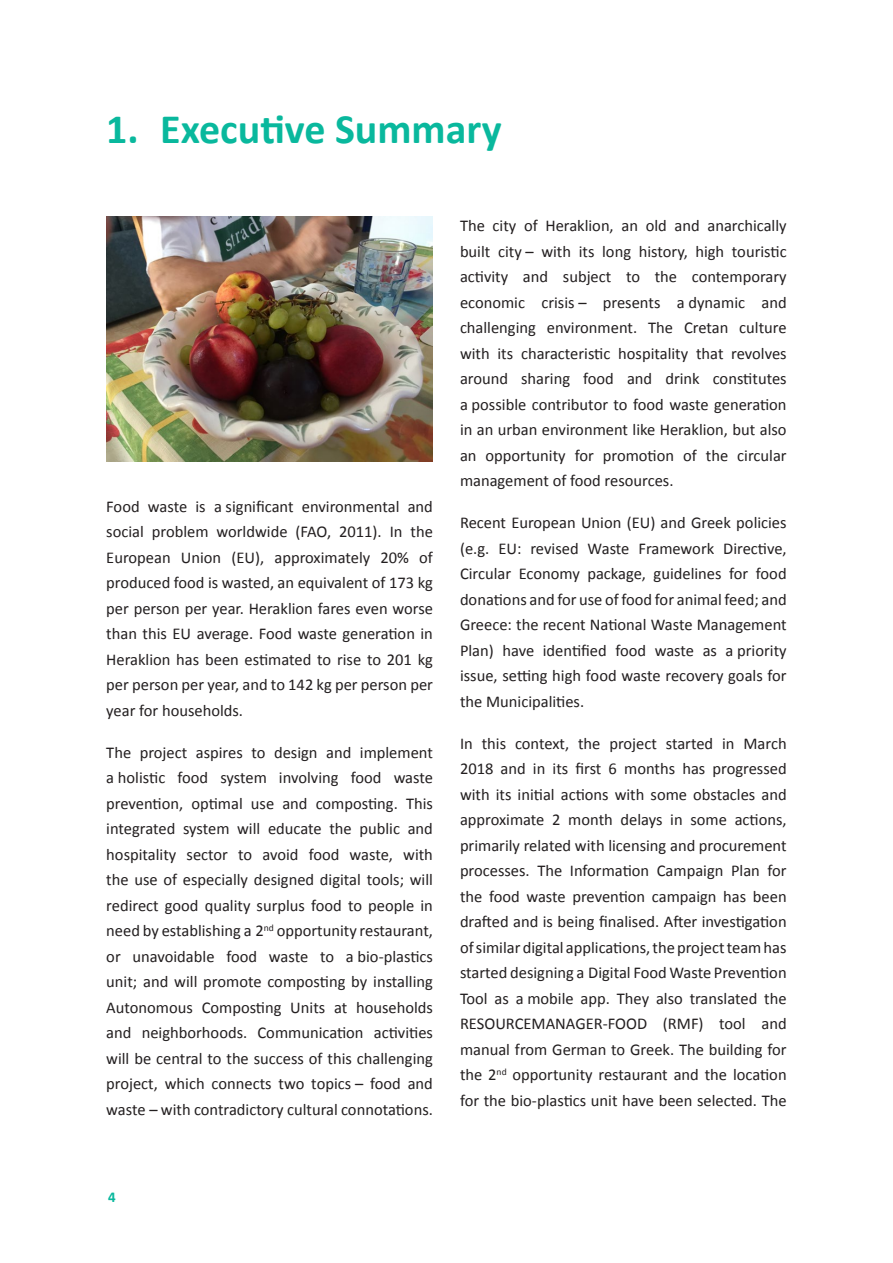
<style>
.page{position:relative;width:893px;height:1263px;background:#fff}
.page>*{position:absolute;margin:0;border:0;box-sizing:border-box;transform-origin:0 0}
.EXEC_SUMMARY_TITLE{font:700 42px "Calibri";color:#09b89d}
.EXEC_SUMMARY_Text{font:16.5px/25.5px "Calibri";color:#231f20;text-align:justify}
.t1{font:700 15px "Calibri";color:#09b89d}
</style>
<div class="page">
<img style="left:106px;top:217px;width:327px;height:245px">
<p class="EXEC_SUMMARY_TITLE" style="left:106px;top:99px;width:397px">1. Executive Summary</p>
<p class="EXEC_SUMMARY_Text" style="left:106px;top:493px;width:328px">Food waste is a significant environmental and social problem worldwide (FAO, 2011). In the European Union (EU), approximately 20% of produced food is wasted, an equivalent of 173 kg per person per year. Heraklion fares even worse than this EU average. Food waste generation in Heraklion has been estimated to rise to 201 kg per person per year, and to 142 kg per person per year for households.</p>
<p class="EXEC_SUMMARY_Text" style="left:106px;top:739px;width:328px">The project aspires to design and implement a holistic food system involving food waste prevention, optimal use and composting. This integrated system will educate the public and hospitality sector to avoid food waste, with the use of especially designed digital tools; will redirect good quality surplus food to people in need by establishing a 2<sup>nd</sup> opportunity restaurant, or unavoidable food waste to a bio-plastics unit; and will promote composting by installing Autonomous Composting Units at households and neighborhoods. Communication activities will be central to the success of this challenging project, which connects two topics – food and waste – with contradictory cultural connotations.</p>
<p class="EXEC_SUMMARY_Text" style="left:460px;top:213px;width:328px">The city of Heraklion, an old and anarchically built city – with its long history, high touristic activity and subject to the contemporary economic crisis – presents a dynamic and challenging environment. The Cretan culture with its characteristic hospitality that revolves around sharing food and drink constitutes a possible contributor to food waste generation in an urban environment like Heraklion, but also an opportunity for promotion of the circular management of food resources.</p>
<p class="EXEC_SUMMARY_Text" style="left:460px;top:510px;width:328px">Recent European Union (EU) and Greek policies (e.g. EU: revised Waste Framework Directive, Circular Economy package, guidelines for food donations and for use of food for animal feed; and Greece: the recent National Waste Management Plan) have identified food waste as a priority issue, setting high food waste recovery goals for the Municipalities.</p>
<p class="EXEC_SUMMARY_Text" style="left:460px;top:730px;width:328px">In this context, the project started in March 2018 and in its first 6 months has progressed with its initial actions with some obstacles and approximate 2 month delays in some actions, primarily related with licensing and procurement processes. The Information Campaign Plan for the food waste prevention campaign has been drafted and is being finalised. After investigation ofsimilardigital applications,theprojectteamhas started designing a Digital Food Waste Prevention Tool as a mobile app. They also translated the RESOURCEMANAGER-FOOD (RMF) tool and manual from German to Greek. The building for the 2<sup>nd</sup> opportunity restaurant and the location for the bio-plastics unit have been selected. The</p>
<p class="t1" style="left:108px;top:1186px;width:9px">4</p>
</div>
